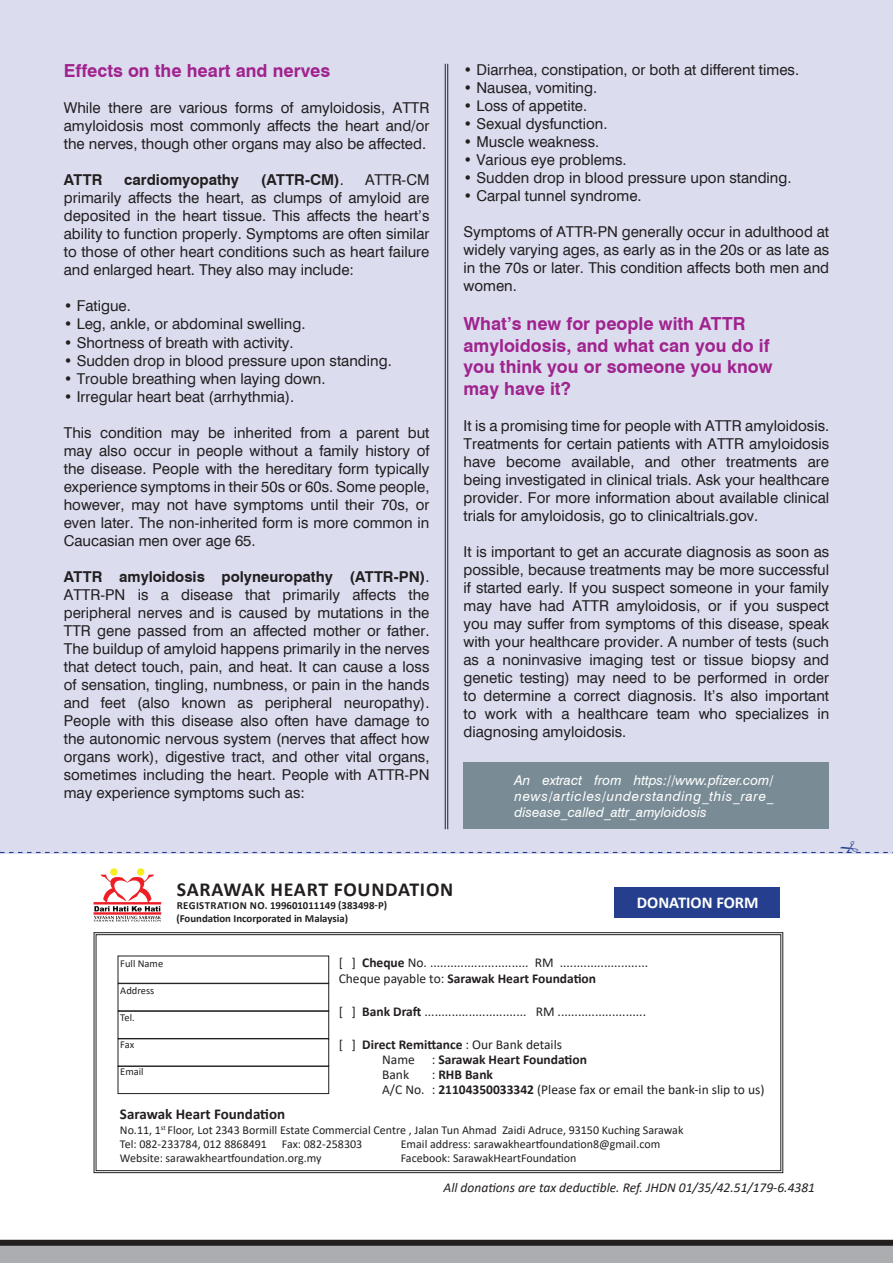
<style>
.page{position:relative;width:893px;height:1263px;background:#fff}
.page>*{position:absolute;margin:0;border:0;box-sizing:border-box;transform-origin:0 0}
.t1{font:700 19.8px "Calibri";letter-spacing:.035em;color:#231f20}
.t2{font:700 18px/21.6px "Swiss 721 BT";color:#a0238e}
.t3{font:700 16.5px "Calibri";color:#fff}
.t4{font:15px/18px "Swiss 721 BT";color:#231f20;text-align:justify}
.t5{font:700 15px "Swiss 721 BT";color:#231f20}
.t6{font:700 15px "Calibri";color:#231f20}
.t7{font:13.5px/16.2px "Calibri";color:#231f20}
.t8{font:italic 13.5px/16.2px "Swiss 721 BT";color:#fff;text-align:justify}
.t9{font:700 13.5px/15px "Calibri";color:#231f20}
.t10{font:italic 13.5px "Calibri";color:#231f20}
.t11{font:12px/14.4px "Calibri";color:#231f20}
.t12{font:700 10.8px/12.9px "Calibri";color:#231f20}
.t13{font:10.5px "Calibri";color:#231f20}
.s1{font-weight:400}
.s2{font-weight:700}
</style>
<div class="page">
<div style="left:0;top:0;width:893px;height:853px;background:#dbddef"></div>
<div style="left:0;top:1244px;width:893px;height:19px;background:#acadb1"></div>
<div style="left:0;top:1240px;width:893px;height:6px;background:#231f20"></div>
<div style="left:614px;top:887px;width:166px;height:30px;background:#253f8e"></div>
<div style="left:110px;top:868px;width:8px;height:8px;background:#f7ee21;border-radius:50%"></div>
<div style="left:137px;top:868px;width:7px;height:8px;background:#f7ee21;border-radius:50%"></div>
<svg style="left:94px;top:875px;width:67px;height:46px"></svg>
<svg style="left:93px;top:932px;width:691px;height:242px"></svg>
<div style="left:96px;top:934px;width:685px;height:237px;border:1px solid #231f20"></div>
<hr style="left:447px;top:64px;width:1px;height:765px;background:#231f20">
<hr style="left:445px;top:64px;width:1px;height:765px;background:#231f20">
<div style="left:118px;top:1066px;width:211px;height:28px;border:1px solid #231f20"></div>
<div style="left:118px;top:1011px;width:211px;height:28px;border:1px solid #231f20"></div>
<div style="left:118px;top:983px;width:211px;height:28px;border:1px solid #231f20"></div>
<div style="left:463px;top:763px;width:366px;height:66px;background:#798c95"></div>
<svg style="left:0;top:851px;width:893px;height:2px"></svg>
<p class="t2" style="left:64px;top:60px;width:268px">Effects on the heart and nerves</p>
<p class="t4" style="left:64px;top:99px;width:367px">While there are various forms of amyloidosis, ATTR amyloidosis most commonly affects the heart and/or the nerves, though other organs may also be affected.</p>
<p class="t5" style="left:64px;top:171px;width:40px">ATTR</p>
<p class="t5" style="left:124px;top:171px;width:116px">cardiomyopathy</p>
<p class="t5" style="left:261px;top:171px;width:85px">(ATTR-CM)<span class="s1">.</span></p>
<p class="t4" style="left:64px;top:171px;width:367px;text-indent:301px">ATTR-CM primarily affects the heart, as clumps of amyloid are deposited in the heart tissue. This affects the heart’s ability to function properly. Symptoms are often similar to those of other heart conditions such as heart failure and enlarged heart. They also may include:</p>
<p class="t4" style="left:64px;top:297px;width:69px">• Fatigue.</p>
<p class="t4" style="left:64px;top:315px;width:243px">• Leg, ankle, or abdominal swelling.</p>
<p class="t4" style="left:64px;top:333px;width:231px">• Shortness of breath with activity.</p>
<p class="t4" style="left:64px;top:351px;width:329px">• Sudden drop in blood pressure upon standing.</p>
<p class="t4" style="left:64px;top:369px;width:263px">• Trouble breathing when laying down.</p>
<p class="t4" style="left:64px;top:387px;width:232px">• Irregular heart beat (arrhythmia).</p>
<p class="t4" style="left:64px;top:423px;width:367px">This condition may be inherited from a parent but may also occur in people without a family history of the disease. People with the hereditary form typically experience symptoms in their 50s or 60s. Some people, however, may not have symptoms until their 70s, or even later. The non-inherited form is more common in Caucasian men over age 65.</p>
<p class="t4" style="left:64px;top:567px;width:367px"><span class="s2">ATTR amyloidosis polyneuropathy (ATTR-PN)</span>.<br>ATTR-PN is a disease that primarily affects the peripheral nerves and is caused by mutations in the TTR gene passed from an affected mother or father.<br>The buildup of amyloid happens primarily in the nerves that detect touch, pain, and heat. It can cause a loss of sensation, tingling, numbness, or pain in the hands and feet (also known as peripheral neuropathy).<br>People with this disease also often have damage to the autonomic nervous system (nerves that affect how organs work), digestive tract, and other vital organs, sometimes including the heart. People with ATTR-PN may experience symptoms such as:</p>
<p class="t4" style="left:463px;top:60px;width:337px">• Diarrhea, constipation, or both at different times.</p>
<p class="t4" style="left:463px;top:78px;width:135px">• Nausea, vomiting.</p>
<p class="t4" style="left:463px;top:96px;width:125px">• Loss of appetite.</p>
<p class="t4" style="left:463px;top:114px;width:145px">• Sexual dysfunction.</p>
<p class="t4" style="left:463px;top:132px;width:137px">• Muscle weakness.</p>
<p class="t4" style="left:463px;top:150px;width:165px">• Various eye problems.</p>
<p class="t4" style="left:463px;top:168px;width:329px">• Sudden drop in blood pressure upon standing.</p>
<p class="t4" style="left:463px;top:186px;width:180px">• Carpal tunnel syndrome.</p>
<p class="t4" style="left:463px;top:222px;width:367px">Symptoms of ATTR-PN generally occur in adulthood at widely varying ages, as early as in the 20s or as late as in the 70s or later. This condition affects both men and women.</p>
<p class="t2" style="left:463px;top:313px;width:310px">What’s new for people with ATTR amyloidosis, and what can you do if you think you or someone you know may have it?</p>
<p class="t4" style="left:463px;top:417px;width:367px">It is a promising time for people with ATTR amyloidosis.<br>Treatments for certain patients with ATTR amyloidosis have become available, and other treatments are being investigated in clinical trials. Ask your healthcare provider. For more information about available clinical trials for amyloidosis, go to clinicaltrials.gov.</p>
<p class="t4" style="left:463px;top:543px;width:367px">It is important to get an accurate diagnosis as soon as possible, because treatments may be more successful if started early. If you suspect someone in your family may have had ATTR amyloidosis, or if you suspect you may suffer from symptoms of this disease, speak with your healthcare provider. A number of tests (such as a noninvasive imaging test or tissue biopsy and genetic testing) may need to be performed in order to determine a correct diagnosis. It’s also important to work with a healthcare team who specializes in diagnosing amyloidosis.</p>
<p class="t8" style="left:514px;top:772px;width:261px">An extract from https://www.pfizer.com/ news/articles/understanding_this_rare_ disease_called_attr_amyloidosis</p>
<h1 class="t1" style="left:177px;top:875px;width:119px">Sarawak Heart</h1>
<h1 class="t1" style="left:334px;top:875px;width:51px">Foundation</h1>
<p class="t12" style="left:176px;top:899px;width:212px">Registration N o. 199601011149 (383498-P) (Foundation Incorporated in Malaysia)</p>
<p class="t3" style="left:637px;top:891px;width:123px">DONATION FORM</p>
<p class="t13" style="left:120px;top:956px;width:44px">Full Name</p>
<p class="t13" style="left:120px;top:983px;width:36px">Address</p>
<p class="t13" style="left:120px;top:1010px;width:16px">Tel.</p>
<p class="t13" style="left:120px;top:1037px;width:16px">Fax</p>
<p class="t13" style="left:120px;top:1064px;width:25px">Email</p>
<p class="t7" style="left:339px;top:954px;width:311px">[ ] <span class="s2">Cheque</span> No. ............................. RM ..........................<br>Cheque payable to: <span class="s2">Sarawak Heart Foundation</span></p>
<p class="t7" style="left:339px;top:1003px;width:309px">[ ] <span class="s2">Bank Draft</span> .............................. RM ..........................</p>
<p class="t9" style="left:382px;top:1037px;width:206px;text-indent:-43px"><span class="s1">[ ]</span> Direct Remittance <span class="s1">: Our Bank details<br>Name :</span> Sarawak Heart Foundation<br><span class="s1">Bank</span></p>
<p class="t7" style="left:382px;top:1066px;width:384px;line-height:15px;text-indent:50px">: <span class="s2">RHB Bank<br></span>A/C No. : <span class="s2">21104350033342</span> (Please fax or email the bank-in slip to us)</p>
<p class="t6" style="left:120px;top:1103px;width:167px">Sarawak Heart Foundation</p>
<p class="t11" style="left:120px;top:1122px;width:565px">No.11, 1<sup>st</sup> Floor, Lot 2343 Bormill Estate Commercial Centre , Jalan Tun Ahmad Zaidi Adruce, 93150 Kuching Sarawak<br>Tel: 082-233784, 012 8868491 Fax: 082-258303</p>
<p class="t11" style="left:401px;top:1136px;width:261px">Email address: sarawakheartfoundation8@gmail.com</p>
<p class="t11" style="left:120px;top:1151px;width:203px">Website: sarawakheartfoundation.org.my</p>
<p class="t11" style="left:401px;top:1151px;width:177px">Facebook: SarawakHeartFoundation</p>
<p class="t10" style="left:444px;top:1178px;width:373px">All donations are tax deductible. Ref. JHDN 01/35/42.51/179-6.4381</p>
</div>
